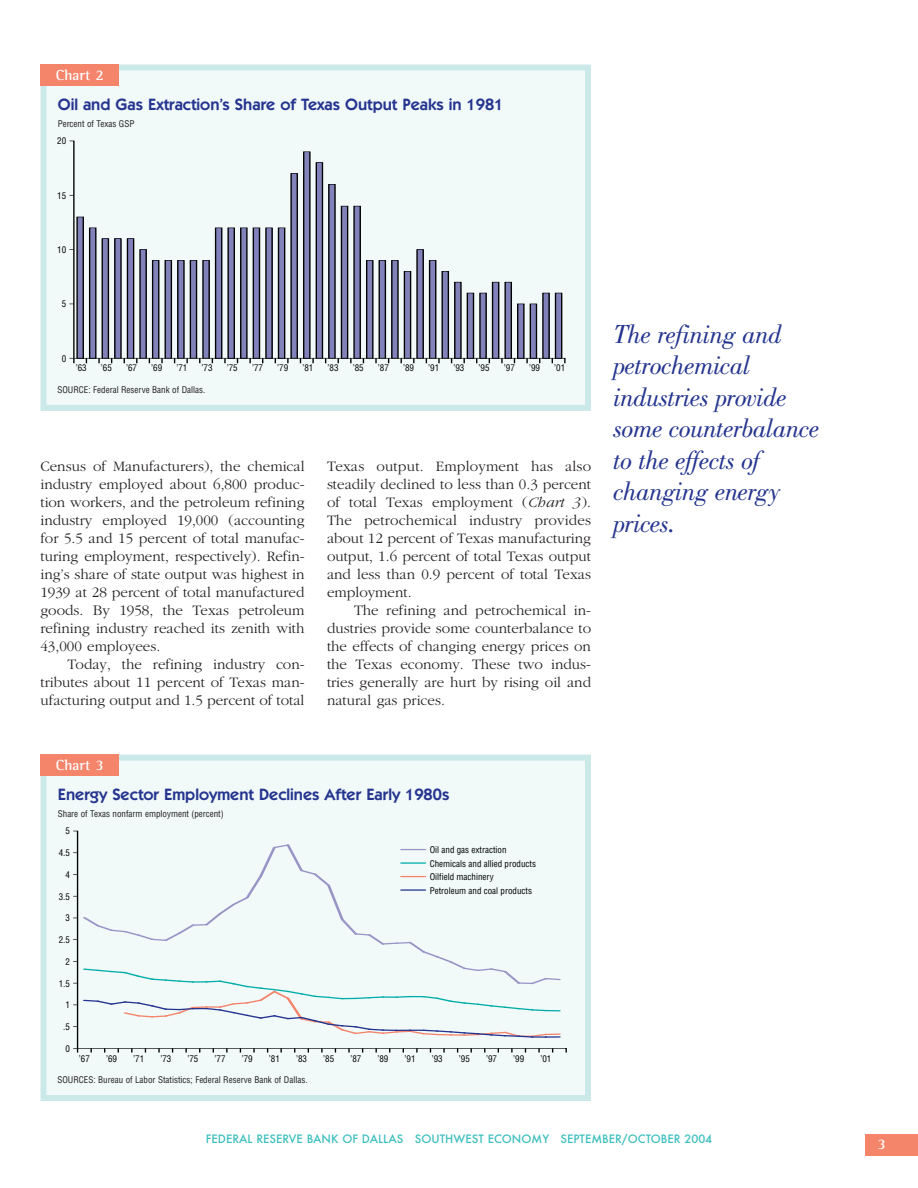
<style>
.page{position:relative;width:918px;height:1188px;background:#fff}
.page>*{position:absolute;margin:0;border:0;box-sizing:border-box;transform-origin:0 0}
.t1{font:italic 27px/31.5px "Bodoni";letter-spacing:-.02em;color:#25358f}
.t2{font:600 16.5px "Itc Kabel";color:#25358f}
.t3{font:300 15px/18px "Garamond";color:#231f20;text-align:justify}
.t4{font:700 15px "Rotis Semi Serif";color:#fff}
.t5{font:500 11.25px "Futura";color:#3dbfbd}
.t6{font:condensed 9px "Helvetica";color:#000}
.t7{font:condensed 9px "Helvetica";color:#231f20}
.s1{font-style:italic}
</style>
<div class="page">
<div style="left:865px;top:1134px;width:53px;height:21px;background:#f4846a"></div>
<div style="left:44px;top:68px;width:544px;height:340px;background:#f1f9f9"></div>
<div style="left:40px;top:64px;width:551px;height:347px;border:6px solid #cce9e9"></div>
<div style="left:41px;top:65px;width:78px;height:21px;background:#f4846a"></div>
<svg style="left:69px;top:140px;width:497px;height:224px"></svg>
<div style="left:44px;top:758px;width:544px;height:340px;background:#f1f9f9"></div>
<div style="left:40px;top:755px;width:551px;height:346px;border:6px solid #cce9e9"></div>
<div style="left:41px;top:755px;width:78px;height:21px;background:#f4846a"></div>
<svg style="left:73px;top:831px;width:494px;height:222px"></svg>
<hr style="left:401px;top:849px;width:24px;height:2px;background:#9795c6">
<hr style="left:401px;top:889px;width:24px;height:2px;background:#25358f">
<p class="t4" style="left:56px;top:70px;width:50px">Chart 2</p>
<p class="t2" style="left:58px;top:98px;width:447px">Oil and Gas Extraction’s Share of Texas Output Peaks in 1981</p>
<p class="t7" style="left:58px;top:119px;width:78px">Percent of Texas GSP</p>
<p class="t6" style="left:57px;top:136px;width:11px">20</p>
<p class="t6" style="left:57px;top:190px;width:11px">15</p>
<p class="t6" style="left:57px;top:245px;width:11px">10</p>
<p class="t6" style="left:76px;top:363px;width:12px">’63</p>
<p class="t6" style="left:101px;top:363px;width:12px">’65</p>
<p class="t6" style="left:126px;top:363px;width:12px">’67</p>
<p class="t6" style="left:151px;top:363px;width:12px">’69</p>
<p class="t6" style="left:176px;top:363px;width:12px">’71</p>
<p class="t6" style="left:202px;top:363px;width:12px">’73</p>
<p class="t6" style="left:227px;top:363px;width:12px">’75</p>
<p class="t6" style="left:252px;top:363px;width:12px">’77</p>
<p class="t6" style="left:277px;top:363px;width:12px">’79</p>
<p class="t6" style="left:302px;top:363px;width:12px">’81</p>
<p class="t6" style="left:328px;top:363px;width:12px">’83</p>
<p class="t6" style="left:353px;top:363px;width:12px">’85</p>
<p class="t6" style="left:378px;top:363px;width:12px">’87</p>
<p class="t6" style="left:403px;top:363px;width:12px">’89</p>
<p class="t6" style="left:428px;top:363px;width:12px">’91</p>
<p class="t6" style="left:453px;top:363px;width:12px">’93</p>
<p class="t6" style="left:479px;top:363px;width:12px">’95</p>
<p class="t6" style="left:504px;top:363px;width:12px">’97</p>
<p class="t6" style="left:529px;top:363px;width:12px">’99</p>
<p class="t6" style="left:554px;top:363px;width:12px">’01</p>
<p class="t7" style="left:57px;top:385px;width:149px">SOURCE: Federal Reserve Bank of Dallas.</p>
<p class="t3" style="left:40px;top:457px;width:266px">Census of Manufacturers), the chemical industry employed about 6,800 produc&shy;tion workers, and the petroleum refining industry employed 19,000 (accounting for 5.5 and 15 percent of total manufac&shy;turing employment, respectively). Refin&shy;ing’s share of state output was highest in 1939 at 28 percent of total manufactured goods. By 1958, the Texas petroleum refining industry reached its zenith with 43,000 employees.</p>
<p class="t3" style="left:41px;top:655px;width:266px;text-indent:27px">Today, the refining industry con&shy;tributes about 11 percent of Texas man&shy;ufacturing output and 1.5 percent of total</p>
<p class="t3" style="left:327px;top:457px;width:266px">Texas output. Employment has also steadily declined to less than 0.3 percent of total Texas employment (<span class="s1">Chart 3</span>).<br>The petrochemical industry provides about 12 percent of Texas manufacturing output, 1.6 percent of total Texas output and less than 0.9 percent of total Texas employment.</p>
<p class="t3" style="left:327px;top:601px;width:266px;text-indent:27px">The refining and petrochemical in&shy;dustries provide some counterbalance to the effects of changing energy prices on the Texas economy. These two indus&shy;tries generally are hurt by rising oil and natural gas prices.</p>
<h1 class="t1" style="left:614px;top:321px;width:208px">The refining and petrochemical industries provide some counterbalance to the effects of changing energy prices.</h1>
<p class="t4" style="left:56px;top:760px;width:50px">Chart 3</p>
<p class="t2" style="left:58px;top:789px;width:393px">Energy Sector Employment Declines After Early 1980s</p>
<p class="t7" style="left:58px;top:809px;width:167px">Share of Texas nonfarm employment (percent)</p>
<p class="t6" style="left:59px;top:848px;width:13px">4.5</p>
<p class="t6" style="left:59px;top:891px;width:13px">3.5</p>
<p class="t6" style="left:59px;top:935px;width:13px">2.5</p>
<p class="t6" style="left:59px;top:978px;width:13px">1.5</p>
<p class="t6" style="left:430px;top:845px;width:78px">Oil and gas extraction</p>
<p class="t6" style="left:430px;top:858px;width:108px">Chemicals and allied products</p>
<p class="t6" style="left:430px;top:885px;width:104px">Petroleum and coal products</p>
<p class="t6" style="left:430px;top:872px;width:65px">Oilfield machinery</p>
<p class="t6" style="left:63px;top:1022px;width:8px">.5</p>
<p class="t6" style="left:79px;top:1053px;width:12px">’67</p>
<p class="t6" style="left:106px;top:1053px;width:12px">’69</p>
<p class="t6" style="left:133px;top:1053px;width:12px">’71</p>
<p class="t6" style="left:160px;top:1053px;width:12px">’73</p>
<p class="t6" style="left:187px;top:1053px;width:12px">’75</p>
<p class="t6" style="left:215px;top:1053px;width:12px">’77</p>
<p class="t6" style="left:242px;top:1053px;width:12px">’79</p>
<p class="t6" style="left:269px;top:1053px;width:12px">’81</p>
<p class="t6" style="left:296px;top:1053px;width:12px">’83</p>
<p class="t6" style="left:323px;top:1053px;width:12px">’85</p>
<p class="t6" style="left:350px;top:1053px;width:12px">’87</p>
<p class="t6" style="left:377px;top:1053px;width:12px">’89</p>
<p class="t6" style="left:405px;top:1053px;width:12px">’91</p>
<p class="t6" style="left:432px;top:1053px;width:12px">’93</p>
<p class="t6" style="left:459px;top:1053px;width:12px">’95</p>
<p class="t6" style="left:486px;top:1053px;width:12px">’97</p>
<p class="t6" style="left:513px;top:1053px;width:12px">’99</p>
<p class="t6" style="left:540px;top:1053px;width:12px">’01</p>
<p class="t7" style="left:57px;top:1075px;width:252px">SOURCES: Bureau of Labor Statistics; Federal Reserve Bank of Dallas.</p>
<p class="t5" style="left:206px;top:1133px;width:508px">FEDERAL RESERVE BANK OF DALLAS SOUTHWEST ECONOMY SEPTEMBER/OCTOBER 2004</p>
<p class="t4" style="left:877px;top:1139px;width:10px">3</p>
</div>
